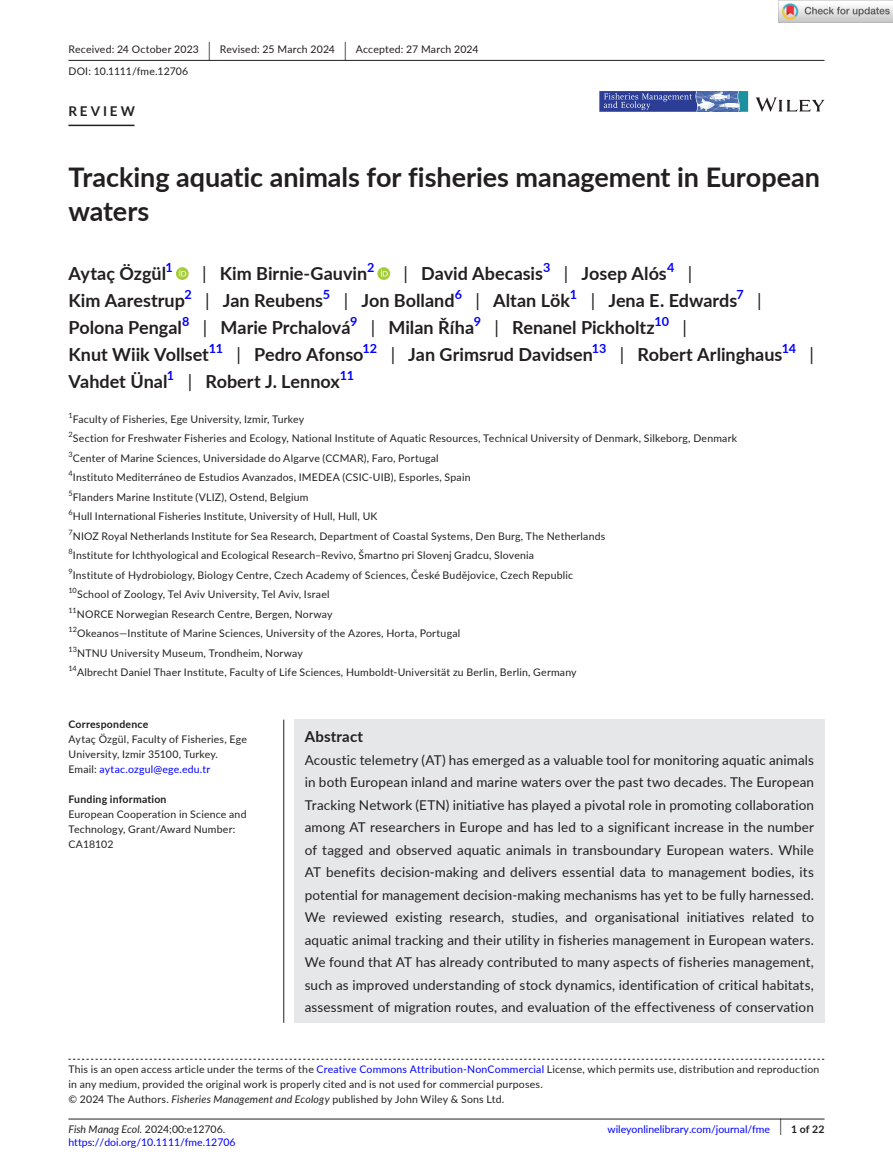
<style>
.page{position:relative;width:893px;height:1174px;background:#fff}
.page>*{position:absolute;margin:0;border:0;box-sizing:border-box;transform-origin:0 0}
.t1{font:700 27px/34.5px "Lato";color:#231f20}
.t2{font:700 18px "Lato";color:#231f20}
.t3{font:18px "Lato";color:#231f20}
.t4{font:700 15px "Lato";letter-spacing:.015em;color:#231f20}
.t5{font:13.5px/22.5px "Lato";letter-spacing:.01em;color:#231f20;text-align:justify}
.t6{font:700 13.5px "Lato";letter-spacing:.215em;color:#231f20}
.t7{font:700 12.6px "Lato";letter-spacing:-.02em;color:#00f}
.t8{font:10.5px/19.5px "Lato";letter-spacing:.02em;color:#231f20}
.t9{font:10.5px "Lato";color:#00f}
.t10{font:700 10.5px "Lato";letter-spacing:.02em;color:#231f20}
.t11{font:10.5px "Lato";color:#231f20}
.s1{font-size:19.65px}
.s2{font-weight:400}
.s3{color:#00f}
.s4{font-style:italic}
.s5{font-weight:400;font-size:17.4px}
</style>
<div class="page">
<hr style="left:68px;top:1118px;width:756px;height:1px;background:#231f20">
<svg style="left:756px;top:97px;width:68px;height:15px"></svg>
<img style="left:700px;top:91px;width:36px;height:21px">
<svg style="left:736px;top:91px;width:12px;height:21px"></svg>
<svg style="left:599px;top:91px;width:101px;height:21px"></svg>
<hr style="left:68px;top:60px;width:756px;height:1px;background:#231f20">
<hr style="left:68px;top:125px;width:67px;height:1px;background:#231f20">
<svg style="left:176px;top:267px;width:13px;height:13px"></svg>
<svg style="left:179px;top:269px;width:7px;height:7px"></svg>
<svg style="left:377px;top:267px;width:13px;height:13px"></svg>
<svg style="left:381px;top:269px;width:7px;height:7px"></svg>
<svg style="left:68px;top:1058px;width:756px;height:1px"></svg>
<div style="left:294px;top:719px;width:530px;height:303px;background:#e6e7e9"></div>
<hr style="left:283px;top:719px;width:1px;height:303px;background:#231f20">
<img style="left:779px;top:0;width:114px;height:23px">
<p class="t8" style="left:68px;top:38px;width:412px;line-height:21.8px">Received: 24 October 2023 <span class="s1">|</span> Revised: 25 March 2024 <span class="s1">|</span> Accepted: 27 March 2024<br>DOI: 10.1111/fme.12706</p>
<p class="t6" style="left:68px;top:101px;width:68px">REVIEW</p>
<h1 class="t1" style="left:68px;top:159px;width:753px">Tracking aquatic animals for fisheries management in European waters</h1>
<h2 class="t2" style="left:68px;top:260px;width:99px">Aytaç Özgül</h2>
<p class="t7" style="left:166px;top:258px;width:9px">1</p>
<h2 class="t2" style="left:202px;top:260px;width:167px"><span class="s2">|</span> Kim Birnie-Gauvin</h2>
<p class="t7" style="left:367px;top:258px;width:9px">2</p>
<h2 class="t2" style="left:404px;top:260px;width:141px"><span class="s2">|</span> David Abecasis</h2>
<p class="t7" style="left:543px;top:258px;width:9px">3</p>
<h2 class="t2" style="left:564px;top:260px;width:104px"><span class="s2">|</span> Josep Alós</h2>
<p class="t7" style="left:667px;top:258px;width:9px">4</p>
<h2 class="t3" style="left:688px;top:260px;width:6px">|</h2>
<h2 class="t2" style="left:68px;top:287px;width:118px">Kim Aarestrup</h2>
<p class="t7" style="left:184px;top:285px;width:9px">2</p>
<h2 class="t2" style="left:205px;top:287px;width:119px"><span class="s2">|</span> Jan Reubens</h2>
<p class="t7" style="left:323px;top:285px;width:9px">5</p>
<h2 class="t2" style="left:344px;top:287px;width:112px"><span class="s2">|</span> Jon Bolland</h2>
<p class="t7" style="left:455px;top:285px;width:9px">6</p>
<h2 class="t2" style="left:475px;top:287px;width:96px"><span class="s2">|</span> Altan Lök</h2>
<p class="t7" style="left:570px;top:285px;width:9px">1</p>
<h2 class="t2" style="left:591px;top:287px;width:148px"><span class="s2">|</span> Jena E. Edwards</h2>
<p class="t7" style="left:736px;top:285px;width:9px">7</p>
<h2 class="t3" style="left:757px;top:287px;width:6px">|</h2>
<h2 class="t2" style="left:68px;top:314px;width:115px">Polona Pengal</h2>
<p class="t7" style="left:182px;top:312px;width:9px">8</p>
<h2 class="t2" style="left:203px;top:314px;width:149px"><span class="s2">|</span> Marie Prchalová</h2>
<p class="t7" style="left:350px;top:312px;width:9px">9</p>
<h2 class="t2" style="left:371px;top:314px;width:105px"><span class="s2">|</span> Milan Říha</h2>
<p class="t7" style="left:474px;top:312px;width:9px">9</p>
<h2 class="t2" style="left:494px;top:314px;width:162px"><span class="s2">|</span> Renanel Pickholtz</h2>
<p class="t7" style="left:655px;top:312px;width:16px">10</p>
<h2 class="t3" style="left:682px;top:314px;width:6px">|</h2>
<h2 class="t2" style="left:68px;top:341px;width:142px">Knut Wiik Vollset</h2>
<p class="t7" style="left:209px;top:339px;width:16px">11</p>
<h2 class="t2" style="left:236px;top:341px;width:129px"><span class="s2">|</span> Pedro Afonso</h2>
<p class="t7" style="left:362px;top:339px;width:16px">12</p>
<h2 class="t2" style="left:391px;top:341px;width:204px"><span class="s2">|</span> Jan Grimsrud Davidsen</h2>
<p class="t7" style="left:592px;top:339px;width:16px">13</p>
<h2 class="t2" style="left:620px;top:341px;width:164px"><span class="s2">|</span> Robert Arlinghaus</h2>
<p class="t7" style="left:782px;top:339px;width:16px">14</p>
<h2 class="t3" style="left:810px;top:341px;width:6px">|</h2>
<h2 class="t2" style="left:68px;top:368px;width:100px">Vahdet Ünal</h2>
<p class="t7" style="left:167px;top:366px;width:9px">1</p>
<h2 class="t2" style="left:188px;top:368px;width:154px"><span class="s2">|</span> Robert J. Lennox</h2>
<p class="t7" style="left:340px;top:366px;width:16px">11</p>
<p class="t8" style="left:68px;top:408px;width:670px"><sup>1</sup>Faculty of Fisheries, Ege University, Izmir, Turkey<br><sup>2</sup>Section for Freshwater Fisheries and Ecology, National Institute of Aquatic Resources, Technical University of Denmark, Silkeborg, Denmark <sup>3</sup>Center of Marine Sciences, Universidade do Algarve (CCMAR), Faro, Portugal<br><sup>4</sup>Instituto Mediterráneo de Estudios Avanzados, IMEDEA (CSIC-UIB), Esporles, Spain<br><sup>5</sup>Flanders Marine Institute (VLIZ), Ostend, Belgium<br><sup>6</sup>Hull International Fisheries Institute, University of Hull, Hull, UK<br><sup>7</sup>NIOZ Royal Netherlands Institute for Sea Research, Department of Coastal Systems, Den Burg, The Netherlands<br><sup>8</sup>Institute for Ichthyological and Ecological Research–Revivo, Šmartno pri Slovenj Gradcu, Slovenia<br><sup>9</sup>Institute of Hydrobiology, Biology Centre, Czech Academy of Sciences, České Budějovice, Czech Republic<br><sup>10</sup>School of Zoology, Tel Aviv University, Tel Aviv, Israel<br><sup>11</sup>NORCE Norwegian Research Centre, Bergen, Norway<br><sup>12</sup>Okeanos—Institute of Marine Sciences, University of the Azores, Horta, Portugal<br><sup>13</sup>NTNU University Museum, Trondheim, Norway<br><sup>14</sup>Albrecht Daniel Thaer Institute, Faculty of Life Sciences, Humboldt-Universität zu Berlin, Berlin, Germany</p>
<p class="t10" style="left:68px;top:716px;width:81px">Correspondence</p>
<p class="t8" style="left:68px;top:731px;width:180px;line-height:15px">Aytaç Özgül, Faculty of Fisheries, Ege<br>University, Izmir 35100, Turkey.<br>Email: <span class="s3">aytac.ozgul@ege.edu.tr</span></p>
<p class="t10" style="left:68px;top:791px;width:100px">Funding information</p>
<p class="t8" style="left:68px;top:806px;width:180px;line-height:15px">European Cooperation in Science and<br>Technology, Grant/Award Number:<br>CA18102</p>
<h3 class="t4" style="left:305px;top:725px;width:60px">Abstract</h3>
<p class="t5" style="left:305px;top:748px;width:511px">Acoustic telemetry (AT) has emerged as a valuable tool for monitoring aquatic animals in both European inland and marine waters over the past two decades. The European Tracking Network (ETN) initiative has played a pivotal role in promoting collaboration among AT researchers in Europe and has led to a significant increase in the number of tagged and observed aquatic animals in transboundary European waters. While AT benefits decision-making and delivers essential data to management bodies, its potential for management decision-making mechanisms has yet to be fully harnessed.<br>We reviewed existing research, studies, and organisational initiatives related to aquatic animal tracking and their utility in fisheries management in European waters.<br>We found that AT has already contributed to many aspects of fisheries management, such as improved understanding of stock dynamics, identification of critical habitats, assessment of migration routes, and evaluation of the effectiveness of conservation</p>
<p class="t8" style="left:68px;top:1061px;width:752px;line-height:15px">This is an open access article under the terms of the <span class="s3">Creative Commons Attribution-NonCommercial</span> License, which permits use, distribution and reproduction in any medium, provided the original work is properly cited and is not used for commercial purposes.<br>© 2024 The Authors. <span class="s4">Fisheries Management and Ecology</span> published by John Wiley &amp; Sons Ltd.</p>
<p class="t11" style="left:68px;top:1121px;width:158px"><span class="s4">Fish Manag Ecol.</span> 2024;00:e12706.</p>
<p class="t10" style="left:779px;top:1121px;width:46px"><span class="s5">|</span> 1 of 22</p>
<p class="t9" style="left:68px;top:1135px;width:169px">https://doi.org/10.1111/fme.12706</p>
<p class="t9" style="left:607px;top:1121px;width:164px">wileyonlinelibrary.com/journal/fme</p>
</div>
